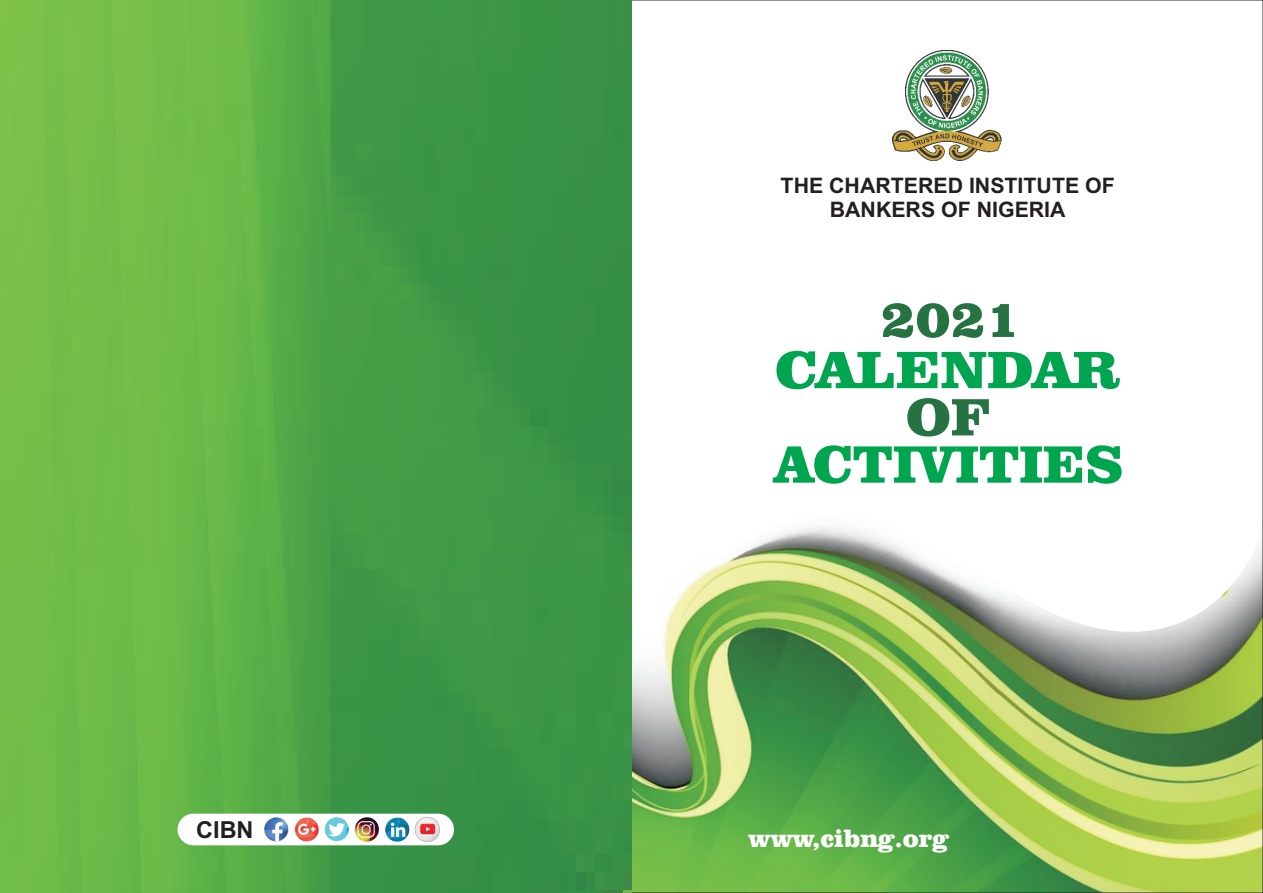
<style>
.page{position:relative;width:1263px;height:893px;background:#fff}
.page>*{position:absolute;margin:0;border:0;box-sizing:border-box;transform-origin:0 0}
.t1{font:900 54px/94.5px "Clarendon BT";color:#00a54f;scale:1.06 1}
.t2{font:900 54px "Clarendon BT";color:#267242}
.t3{font:900 25.95px "Clarendon BT";color:#fff}
.t4{font:700 23.4px "Arial";color:#231f20}
.t5{font:700 21.3px/23.9px "Arial";color:#231f20;text-align:center}
</style>
<div class="page">
<img style="left:633px;top:525px;width:628px;height:366px">
<img style="left:892px;top:51px;width:110px;height:111px">
<img style="left:0;top:0;width:331px;height:893px">
<img style="left:331px;top:0;width:300px;height:893px">
<div style="left:177px;top:814px;width:277px;height:31px;background:#fff;border-radius:16px"></div>
<img style="left:264px;top:817px;width:25px;height:25px;border-radius:50%">
<img style="left:355px;top:817px;width:24px;height:25px;border-radius:50%">
<img style="left:385px;top:817px;width:24px;height:25px;border-radius:50%">
<img style="left:294px;top:817px;width:25px;height:25px;border-radius:50%">
<img style="left:325px;top:817px;width:24px;height:25px;border-radius:50%">
<img style="left:415px;top:817px;width:24px;height:24px;border-radius:50%">
<div style="left:415px;top:817px;width:25px;height:25px;border:1px solid #bcbdc0;border-radius:50%"></div>
<p class="t4" style="left:196px;top:821px;width:59px">CIBN</p>
<p class="t5" style="left:781px;top:176px;width:336px">THE CHARTERED INSTITUTE OF<br>BANKERS OF NIGERIA</p>
<h1 class="t2" style="left:880px;top:296px;width:141px">2021</h1>
<h1 class="t1" style="left:774px;top:327px;width:330px">CALENDAR<br>ACTIVITIES</h1>
<h1 class="t2" style="left:906px;top:394px;width:86px">OF</h1>
<p class="t3" style="left:748px;top:827px;width:202px">www,cibng.org</p>
</div>
